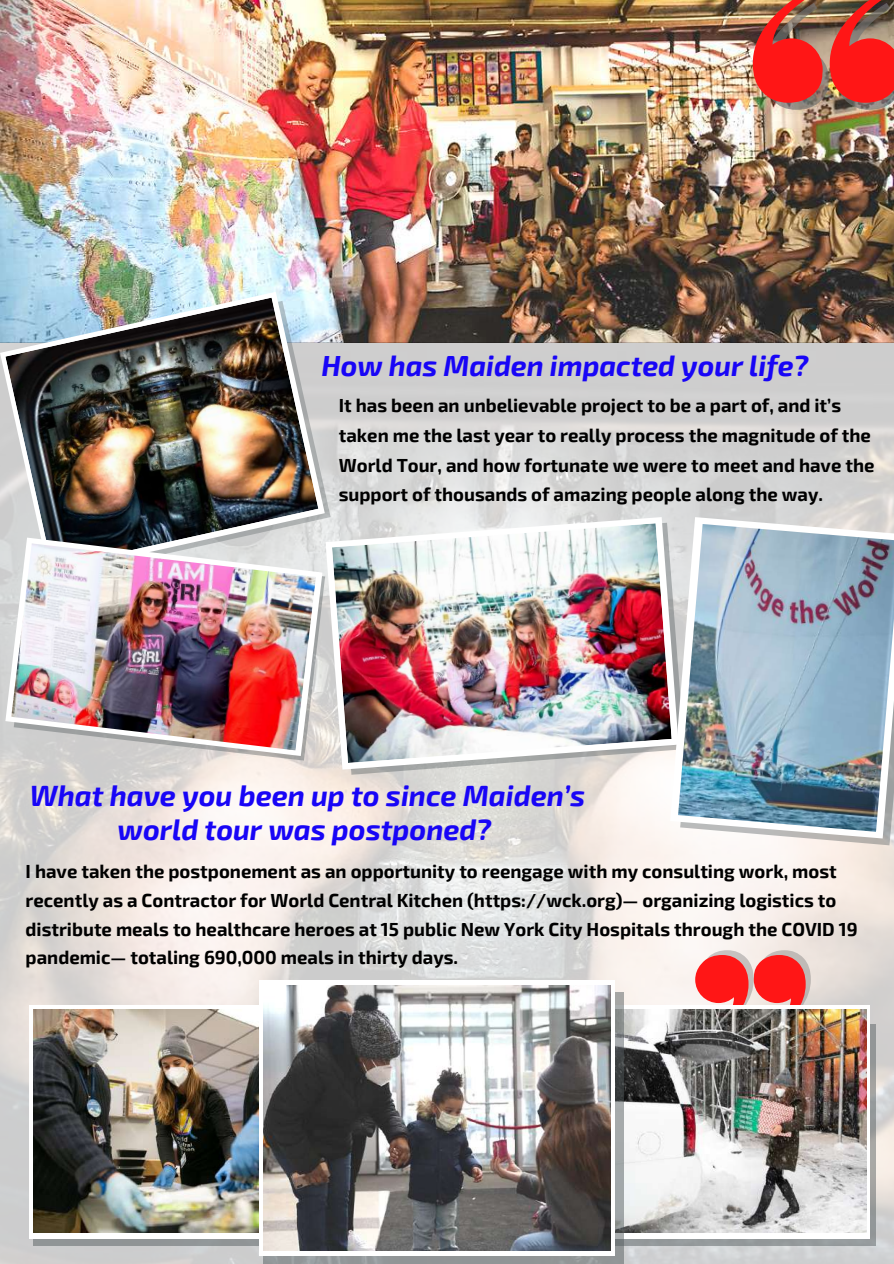
<style>
.page{position:relative;width:894px;height:1264px;background:#fff}
.page>*{position:absolute;margin:0;border:0;box-sizing:border-box;transform-origin:0 0}
.t1{font:italic 700 28.65px/33.9px "Exo 2";color:#1805f6;text-align:center}
.t2{font:italic 700 28.35px "Exo 2";color:#1805f6}
.t3{font:700 18.6px/29.5px "Exo 2";color:#000}
</style>
<div class="page">
<img style="left:0;top:0;width:893px;height:1263px">
<svg style="left:0;top:292px;width:325px;height:282px;background:#c8d4d6"></svg>
<img style="left:5px;top:297px;width:313px;height:240px">
<svg style="left:14px;top:543px;width:311px;height:217px;background:#d8d5d2"></svg>
<svg style="left:5px;top:537px;width:317px;height:219px;background:#c0c1c1"></svg>
<img style="left:11px;top:543px;width:305px;height:207px">
<svg style="left:325px;top:517px;width:345px;height:252px"></svg>
<img style="left:332px;top:523px;width:338px;height:240px">
<div style="left:524px;top:1023px;width:351px;height:222px;background:linear-gradient(to bottom,#999b9a,#9d9f9e)"></div>
<svg style="left:695px;top:950px;width:115px;height:55px;background:#f45756"></svg>
<svg style="left:623px;top:1005px;width:247px;height:233px"></svg>
<img style="left:623px;top:1009px;width:242px;height:223px">
<svg style="left:263px;top:991px;width:360px;height:272px;background:#9a9e9f"></svg>
<svg style="left:34px;top:1238px;width:225px;height:7px;background:#a0a3a5"></svg>
<svg style="left:29px;top:1005px;width:230px;height:233px"></svg>
<img style="left:34px;top:1009px;width:225px;height:223px">
<svg style="left:259px;top:980px;width:355px;height:275px"></svg>
<img style="left:263px;top:985px;width:347px;height:264px">
<img style="left:752px;top:0;width:141px;height:110px">
<svg style="left:680px;top:838px;width:213px;height:7px"></svg>
<svg style="left:670px;top:517px;width:223px;height:321px"></svg>
<img style="left:677px;top:524px;width:216px;height:307px">
<h2 class="t2" style="left:321px;top:347px;width:488px">How has Maiden impacted your life?</h2>
<p class="t3" style="left:339px;top:390px;width:537px">It has been an unbelievable project to be a part of, and it’s taken me the last year to really process the magnitude of the World Tour, and how fortunate we were to meet and have the support of thousands of amazing people along the way.</p>
<h1 class="t1" style="left:30px;top:777px;width:556px">What have you been up to since Maiden’s world tour was postponed?</h1>
<p class="t3" style="left:26px;top:856px;width:833px;line-height:28.7px">I have taken the postponement as an opportunity to reengage with my consulting work, most recently as a Contractor for World Central Kitchen (https://wck.org)— organizing logistics to distribute meals to healthcare heroes at 15 public New York City Hospitals through the COVID 19 pandemic— totaling 690,000 meals in thirty days.</p>
</div>
